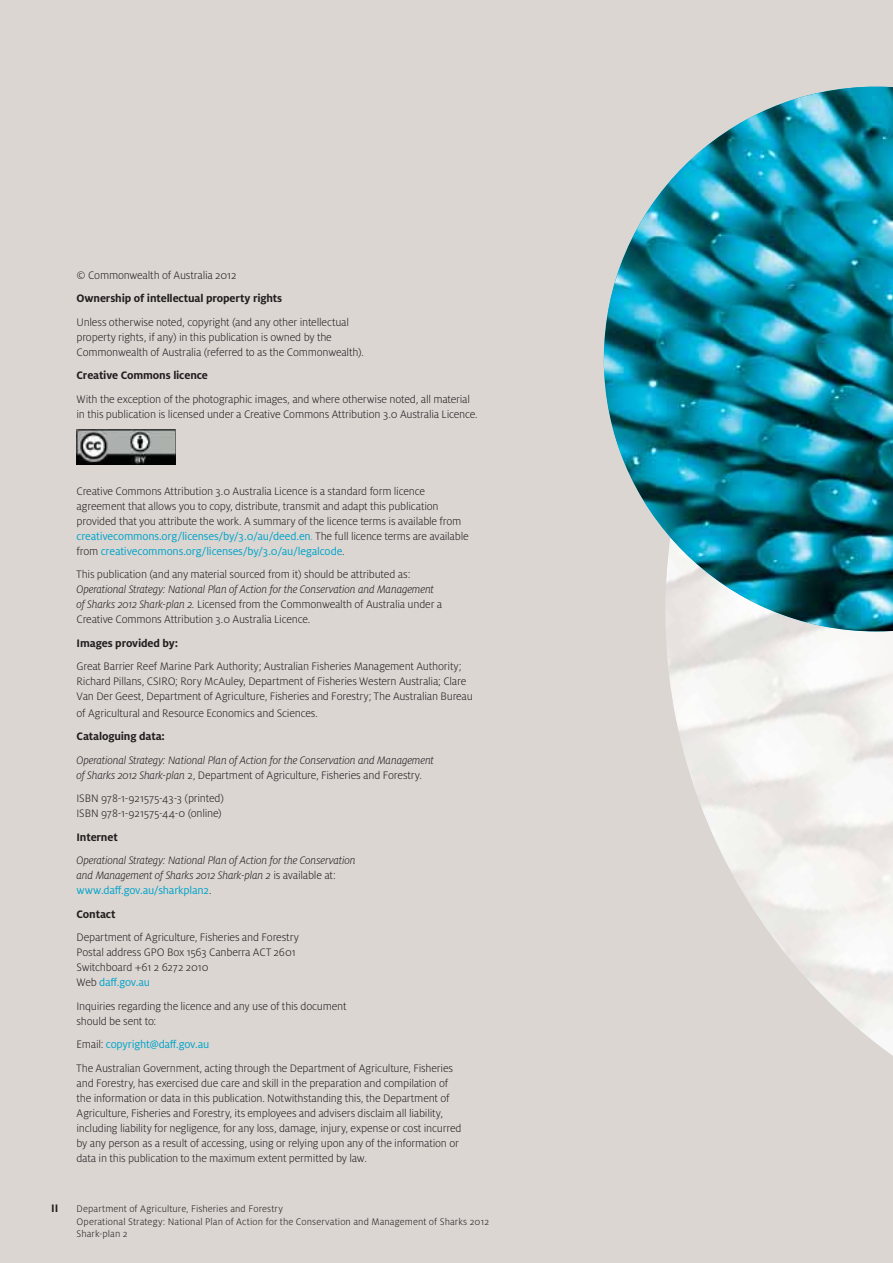
<style>
.page{position:relative;width:893px;height:1263px;background:#dbd6d2}
.page>*{position:absolute;margin:0;border:0;box-sizing:border-box;transform-origin:0 0}
.t1{font:300 12px/15px "Milo Pro";letter-spacing:-.015em;color:#231f20}
.t2{font:italic 300 12px/15px "Milo Pro";letter-spacing:-.02em;color:#231f20}
.t3{font:700 12px "Milo Pro";letter-spacing:-.01em;color:#231f20}
.t4{font:300 10.5px/12.6px "Milo Pro";letter-spacing:.01em;color:#231f20}
.s1{font-weight:400;color:#00a3ca}
.s2{color:#00a3ca}
.s3{font-style:normal}
.s4{font-weight:400;font-style:normal;color:#00a3ca}
</style>
<div class="page">
<img style="left:604px;top:87px;width:289px;height:544px">
<img style="left:77px;top:429px;width:99px;height:35px">
<p class="t1" style="left:77px;top:268px;width:161px">© Commonwealth of Australia 2012</p>
<p class="t3" style="left:77px;top:294px;width:207px">Ownership of intellectual property rights</p>
<p class="t1" style="left:77px;top:315px;width:289px">Unless otherwise noted, copyright (and any other intellectual property rights, if any) in this publication is owned by the<br>Commonwealth of Australia (referred to as the Commonwealth).</p>
<p class="t3" style="left:77px;top:371px;width:133px">Creative Commons licence</p>
<p class="t1" style="left:77px;top:392px;width:403px">With the exception of the photographic images, and where otherwise noted, all material in this publication is licensed under a Creative Commons Attribution 3.0 Australia Licence.</p>
<p class="t1" style="left:77px;top:484px;width:394px">Creative Commons Attribution 3.0 Australia Licence is a standard form licence agreement that allows you to copy, distribute, transmit and adapt this publication provided that you attribute the work. A summary of the licence terms is available from <span class="s1">creativecommons.org/licenses/by/3.0/au/deed.en</span><span class="s2">.</span> The full licence terms are available from <span class="s1">creativecommons.org/licenses/by/3.0/au/legalcode</span>.</p>
<p class="t1" style="left:77px;top:568px;width:335px">This publication (and any material sourced from it) should be attributed as:</p>
<p class="t2" style="left:77px;top:583px;width:367px">Operational Strategy: National Plan of Action for the Conservation and Management of Sharks 2012 Shark-plan 2. <span class="s3">Licensed from the Commonwealth of Australia under a<br>Creative Commons Attribution 3.0 Australia Licence.</span></p>
<p class="t3" style="left:77px;top:638px;width:103px">Images provided by:</p>
<p class="t1" style="left:77px;top:660px;width:398px">Great Barrier Reef Marine Park Authority; Australian Fisheries Management Authority;<br>Richard Pillans, CSIRO; Rory McAuley, Department of Fisheries Western Australia; Clare<br>Van Der Geest, Department of Agriculture, Fisheries and Forestry; The Australian Bureau</p>
<p class="t1" style="left:77px;top:706px;width:243px">of Agricultural and Resource Economics and Sciences.</p>
<p class="t3" style="left:77px;top:732px;width:90px">Cataloguing data:</p>
<p class="t2" style="left:77px;top:753px;width:359px">Operational Strategy: National Plan of Action for the Conservation and Management of Sharks 2012 Shark-plan <span class="s3">2, Department of Agriculture, Fisheries and Forestry.</span></p>
<p class="t1" style="left:77px;top:792px;width:149px">ISBN 978-1-921575-43-3 (printed)<br>ISBN 978-1-921575-44-0 (online)</p>
<p class="t3" style="left:77px;top:832px;width:43px">Internet</p>
<p class="t2" style="left:77px;top:854px;width:281px">Operational Strategy: National Plan of Action for the Conservation and Management of Sharks 2012 Shark-plan 2 <span class="s3">is available at: </span><span class="s4">www.daff.gov.au/sharkplan2</span><span class="s3">.</span></p>
<p class="t3" style="left:77px;top:909px;width:41px">Contact</p>
<p class="t1" style="left:77px;top:931px;width:224px">Department of Agriculture, Fisheries and Forestry Postal address GPO Box 1563 Canberra ACT 2601<br>Switchboard +61 2 6272 2010<br>Web <span class="s1">daff.gov.au</span></p>
<p class="t1" style="left:77px;top:999px;width:272px">Inquiries regarding the licence and any use of this document should be sent to:</p>
<p class="t1" style="left:77px;top:1034px;width:378px;line-height:23.5px">Email: <span class="s1">copyright@daff.gov.au<br></span>The Australian Government, acting through the Department of Agriculture, Fisheries</p>
<p class="t1" style="left:77px;top:1076px;width:387px">and Forestry, has exercised due care and skill in the preparation and compilation of the information or data in this publication. Notwithstanding this, the Department of Agriculture, Fisheries and Forestry, its employees and advisers disclaim all liability, including liability for negligence, for any loss, damage, injury, expense or cost incurred by any person as a result of accessing, using or relying upon any of the information or data in this publication to the maximum extent permitted by law.</p>
<p class="t3" style="left:51px;top:1203px;width:9px">II</p>
<p class="t4" style="left:77px;top:1203px;width:414px">Department of Agriculture, Fisheries and Forestry<br>Operational Strategy: National Plan of Action for the Conservation and Management of Sharks 2012<br>Shark-plan 2</p>
</div>
